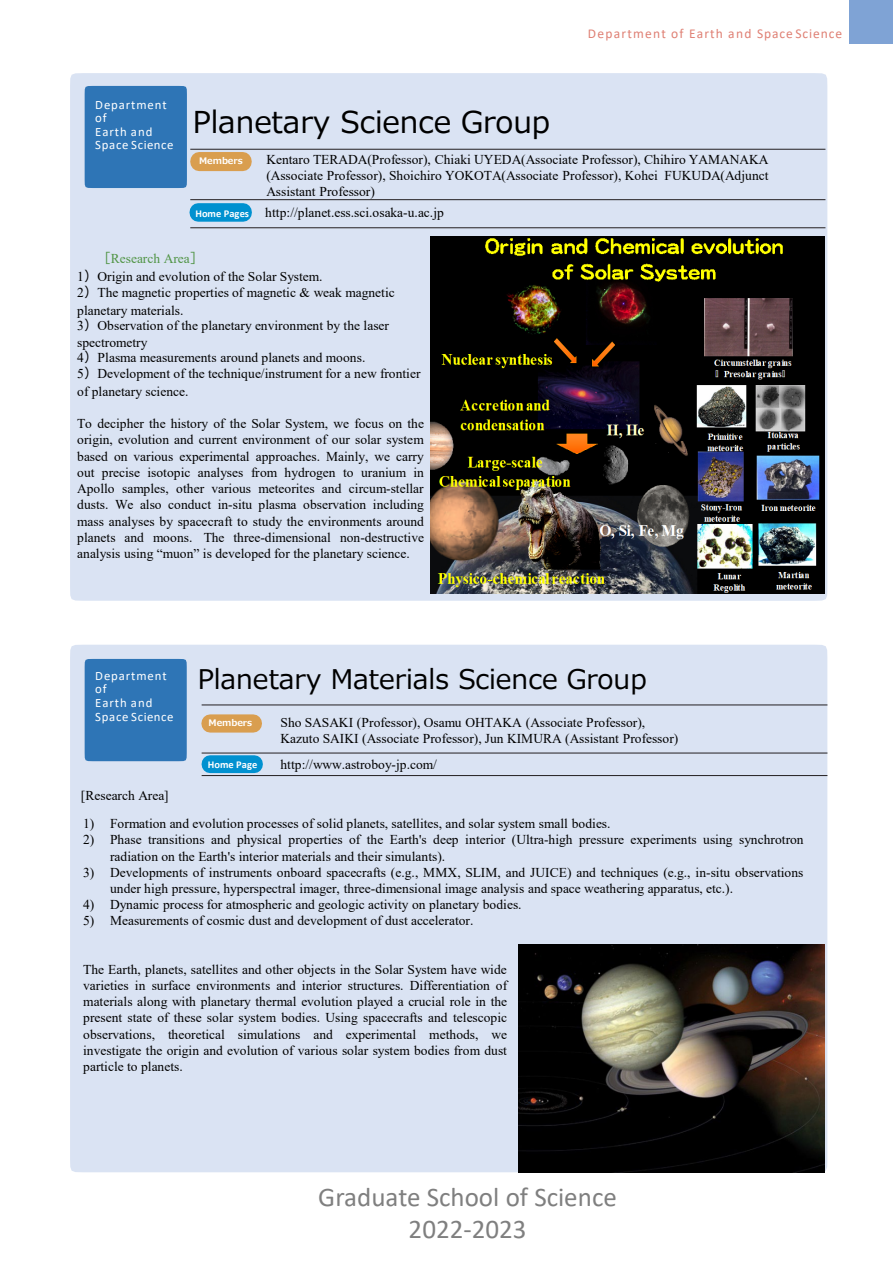
<style>
.page{position:relative;width:893px;height:1264px;background:#fff}
.page>*{position:absolute;margin:0;border:0;box-sizing:border-box;transform-origin:0 0}
.t1{font:30px "Meiryo";color:#000}
.t2{font:27px/31.8px "Calibri";color:#7f7f7f;text-align:center}
.t3{font:27px "Meiryo";color:#000}
.t4{font:13.5px/16.2px "Times New Roman";color:#000}
.t5{font:13.5px "Calibri";letter-spacing:.085em;color:#df8074}
.t6{font:13.5px "Times New Roman";letter-spacing:-.005em;color:#519546}
.t7{font:12.75px/13.5px "Calibri";letter-spacing:.065em;color:#fff}
.t8{font:700 10.5px "Calibri";letter-spacing:.005em;color:#fff}
.t9{font:700 9px "Meiryo";letter-spacing:-.005em;color:#fff}
.s1{font-family:"Meiryo"}
</style>
<div class="page">
<div style="left:70px;top:73px;width:757px;height:527px;background:#dae3f3"></div>
<div style="left:70px;top:644px;width:757px;height:527px;background:#dae3f3"></div>
<div style="left:85px;top:658px;width:102px;height:103px;background:#2e75b6"></div>
<div style="left:849px;top:0;width:43px;height:43px;background:#7fa3d5"></div>
<hr style="left:202px;top:775px;width:625px;height:1px;background:#231f20">
<svg style="left:201px;top:714px;width:61px;height:18px"></svg>
<svg style="left:201px;top:755px;width:62px;height:18px"></svg>
<hr style="left:202px;top:752px;width:625px;height:1px;background:#231f20">
<hr style="left:202px;top:704px;width:625px;height:1px;background:#231f20">
<img style="left:518px;top:944px;width:306px;height:227px">
<hr style="left:190px;top:199px;width:635px;height:1px;background:#231f20">
<svg style="left:85px;top:86px;width:167px;height:102px;background:#709bc2"></svg>
<svg style="left:189px;top:203px;width:63px;height:19px"></svg>
<hr style="left:190px;top:227px;width:635px;height:1px;background:#231f20">
<hr style="left:190px;top:149px;width:635px;height:1px;background:#231f20">
<img style="left:430px;top:237px;width:394px;height:356px">
<p class="t5" style="left:588px;top:24px;width:256px">Department of Earth and Space Science</p>
<p class="t7" style="left:95px;top:98px;width:73px">Department of</p>
<p class="t7" style="left:95px;top:125px;width:80px">Earth and<br>Space Science</p>
<p class="t1" style="left:193px;top:101px;width:359px">Planetary Science Group</p>
<p class="t9" style="left:199px;top:155px;width:45px">Members</p>
<p class="t8" style="left:195px;top:206px;width:55px">Home Pages</p>
<p class="t4" style="left:266px;top:151px;width:504px;text-align:justify">Kentaro TERADA(Professor), Chiaki UYEDA(Associate Professor), Chihiro YAMANAKA (Associate Professor), Shoichiro YOKOTA(Associate Professor), Kohei FUKUDA(Adjunct Assistant Professor)</p>
<p class="t4" style="left:265px;top:203px;width:180px">http://planet.ess.sci.osaka-u.ac.jp</p>
<p class="t6" style="left:97px;top:249px;width:107px"><span class="s1">［</span>Research Area<span class="s1">］</span></p>
<p class="t4" style="left:77px;top:268px;width:247px">1<span class="s1">）</span>Origin and evolution of the Solar System.</p>
<p class="t4" style="left:77px;top:283px;width:319px;line-height:17.4px">2<span class="s1">）</span>The magnetic properties of magnetic &amp; weak magnetic planetary materials.</p>
<p class="t4" style="left:77px;top:316px;width:313px;line-height:17.4px">3<span class="s1">）</span>Observation of the planetary environment by the laser spectrometry</p>
<p class="t4" style="left:77px;top:349px;width:290px">4<span class="s1">）</span>Plasma measurements around planets and moons.</p>
<p class="t4" style="left:77px;top:364px;width:345px;line-height:17.4px">5<span class="s1">）</span>Development of the technique/instrument for a new frontier of planetary science.</p>
<p class="t4" style="left:77px;top:415px;width:348px;text-align:justify">To decipher the history of the Solar System, we focus on the origin, evolution and current environment of our solar system based on various experimental approaches. Mainly, we carry out precise isotopic analyses from hydrogen to uranium in Apollo samples, other various meteorites and circum-stellar dusts. We also conduct in-situ plasma observation including mass analyses by spacecraft to study the environments around planets and moons. The three-dimensional non-destructive analysis using “muon” is developed for the planetary science.</p>
<p class="t7" style="left:95px;top:668px;width:73px">Department of</p>
<p class="t7" style="left:95px;top:695px;width:80px">Earth and<br>Space Science</p>
<p class="t4" style="left:81px;top:786px;width:89px">[Research Area]</p>
<p class="t3" style="left:198px;top:660px;width:450px">Planetary Materials Science Group</p>
<p class="t9" style="left:208px;top:716px;width:45px">Members</p>
<p class="t8" style="left:208px;top:756px;width:51px">Home Page</p>
<p class="t4" style="left:280px;top:713px;width:366px">Sho SASAKI (Professor), Osamu OHTAKA (Associate Professor),</p>
<p class="t4" style="left:280px;top:730px;width:399px">Kazuto SAIKI (Associate Professor), Jun KIMURA (Assistant Professor)</p>
<p class="t4" style="left:280px;top:756px;width:158px">http://www.astroboy-jp.com/</p>
<p class="t4" style="left:83px;top:814px;width:529px">1) Formation and evolution processes of solid planets, satellites, and solar system small bodies.</p>
<p class="t4" style="left:110px;top:831px;width:695px;text-indent:-27px">2) Phase transitions and physical properties of the Earth's deep interior (Ultra-high pressure experiments using synchrotron radiation on the Earth's interior materials and their simulants).</p>
<p class="t4" style="left:110px;top:863px;width:695px;text-indent:-27px">3) Developments of instruments onboard spacecrafts (e.g., MMX, SLIM, and JUICE) and techniques (e.g., in-situ observations under high pressure, hyperspectral imager, three-dimensional image analysis and space weathering apparatus, etc.).</p>
<p class="t4" style="left:83px;top:895px;width:440px">4) Dynamic process for atmospheric and geologic activity on planetary bodies.</p>
<p class="t4" style="left:83px;top:912px;width:392px">5) Measurements of cosmic dust and development of dust accelerator.</p>
<p class="t4" style="left:83px;top:960px;width:425px;text-align:justify">The Earth, planets, satellites and other objects in the Solar System have wide varieties in surface environments and interior structures. Differentiation of materials along with planetary thermal evolution played a crucial role in the present state of these solar system bodies. Using spacecrafts and telescopic observations, theoretical simulations and experimental methods, we investigate the origin and evolution of various solar system bodies from dust particle to planets.</p>
<p class="t2" style="left:318px;top:1180px;width:300px">Graduate School of Science<br>2022-2023</p>
</div>
